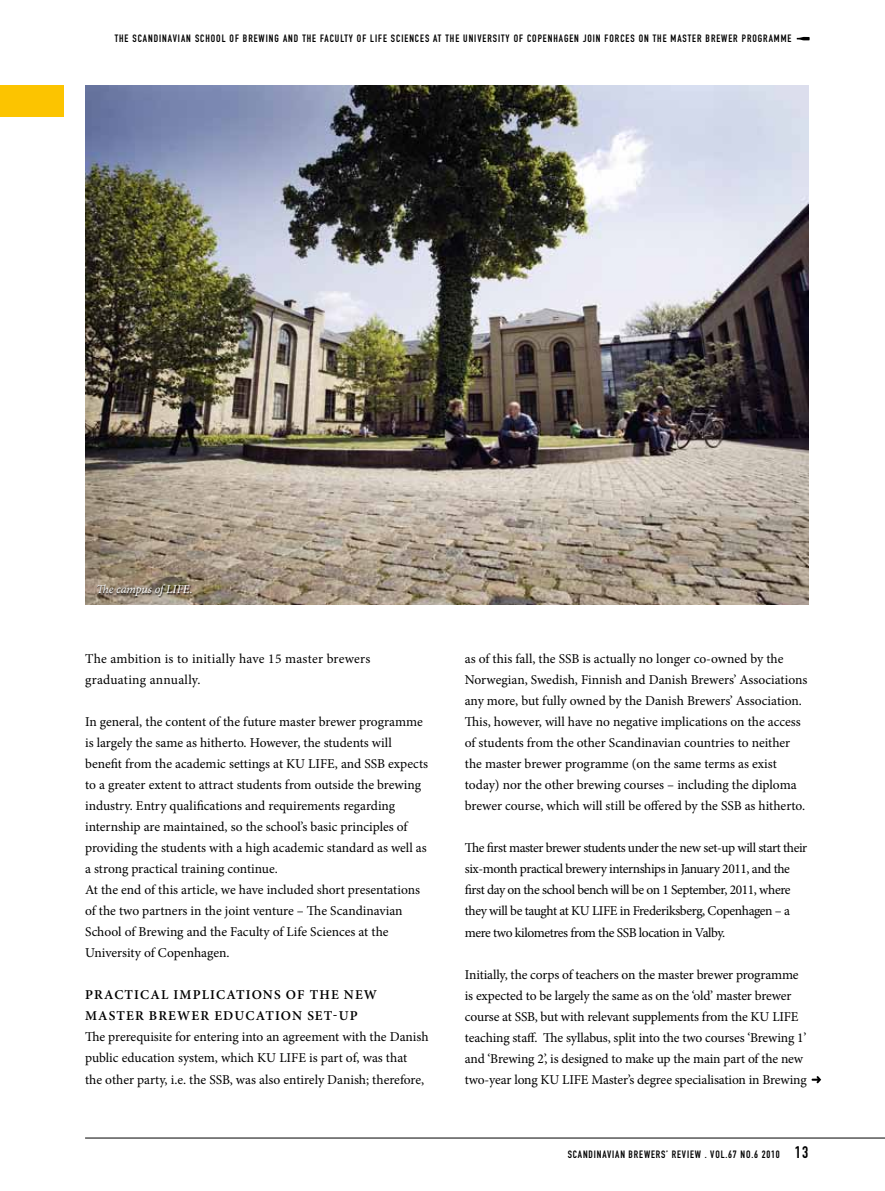
<style>
.page{position:relative;width:885px;height:1191px;background:#fff}
.page>*{position:absolute;margin:0;border:0;box-sizing:border-box;transform-origin:0 0}
.t1{font:13.5px/21px "Minion Pro";letter-spacing:-.005em;color:#000}
.t2{font:13.5px/21px "Minion Pro";letter-spacing:-.03em;color:#000}
.t3{font:13.5px/21px "Minion Pro";letter-spacing:.015em;color:#000}
.t4{font:600 13.5px/21px "Minion Pro";letter-spacing:.085em;color:#000}
.t5{font:italic 12px "Minion Pro";letter-spacing:-.005em;color:#fff}
.t6{font:10.5px "DIN Engschrift LT";letter-spacing:.09em;color:#000}
.s1{font-family:"DIN Engschrift LT SC990"}
.s2{font-size:16.5px}
</style>
<div class="page">
<hr style="left:85px;top:1137px;width:799px;height:1px;background:#000">
<div style="left:0;top:85px;width:64px;height:32px;background:#fcc400"></div>
<svg style="left:811px;top:1076px;width:10px;height:7px"></svg>
<svg style="left:796px;top:37px;width:13px;height:3px"></svg>
<img style="left:85px;top:85px;width:723px;height:519px">
<div style="left:97px;top:585px;width:95px;height:12px;background:#000;opacity:.75"></div>
<p class="t6" style="left:115px;top:32px;width:678px">THE SCANDINAVIAN SCHOOL OF BREWING AND THE FACULTY OF LIFE SCIENCES AT THE UNIVERSITY OF COPENHAGEN JOIN FORCES ON THE MASTER BREWER PROGRAMME</p>
<p class="t5" style="left:96px;top:581px;width:98px">The campus of LIFE.</p>
<p class="t3" style="left:85px;top:648px;width:287px">The ambition is to initially have 15 master brewers graduating annually.</p>
<p class="t1" style="left:85px;top:711px;width:344px">In general, the content of the future master brewer programme is largely the same as hitherto. However, the students will benefit from the academic settings at KU LIFE, and SSB expects to a greater extent to attract students from outside the brewing industry. Entry qualifications and requirements regarding internship are maintained, so the school’s basic principles of providing the students with a high academic standard as well as a strong practical training continue.<br>At the end of this article, we have included short presentations of the two partners in the joint venture – The Scandinavian School of Brewing and the Faculty of Life Sciences at the University of Copenhagen.</p>
<p class="t4" style="left:85px;top:984px;width:293px">PRACTICAL IMPLICATIONS OF THE NEW<br>MASTER BREWER EDUCATION SET-UP</p>
<p class="t1" style="left:85px;top:1026px;width:345px">The prerequisite for entering into an agreement with the Danish public education system, which KU LIFE is part of, was that<br>the other party, i.e. the SSB, was also entirely Danish; therefore,</p>
<p class="t1" style="left:465px;top:648px;width:344px">as of this fall, the SSB is actually no longer co-owned by the Norwegian, Swedish, Finnish and Danish Brewers’ Associations any more, but fully owned by the Danish Brewers’ Association.<br>This, however, will have no negative implications on the access of students from the other Scandinavian countries to neither the master brewer programme (on the same terms as exist today) nor the other brewing courses – including the diploma brewer course, which will still be offered by the SSB as hitherto.</p>
<p class="t2" style="left:465px;top:837px;width:344px">The first master brewer students under the new set-up will start their six-month practical brewery internships in January 2011, and the first day on the school bench will be on 1 September, 2011, where they will be taught at KU LIFE in Frederiksberg, Copenhagen – a mere two kilometres from the SSB location in Valby.</p>
<p class="t1" style="left:465px;top:963px;width:343px">Initially, the corps of teachers on the master brewer programme is expected to be largely the same as on the ‘old’ master brewer course at SSB, but with relevant supplements from the KU LIFE teaching staff. The syllabus, split into the two courses ‘Brewing 1’ and ‘Brewing 2’, is designed to make up the main part of the new two-year long KU LIFE Master’s degree specialisation in Brewing</p>
<p class="t6" style="left:567px;top:1148px;width:11px">SCANDINAVIAN</p>
<p class="t6" style="left:628px;top:1148px;width:12px">BREWER</p>
<p class="t6" style="left:661px;top:1148px;width:17px">S’ REVIEW</p>
<p class="t6" style="left:704px;top:1148px;width:105px">. VOL.<span class="s1">67</span> NO.<span class="s1">6</span> 20<span class="s1">10</span> <span class="s2">13</span></p>
</div>
